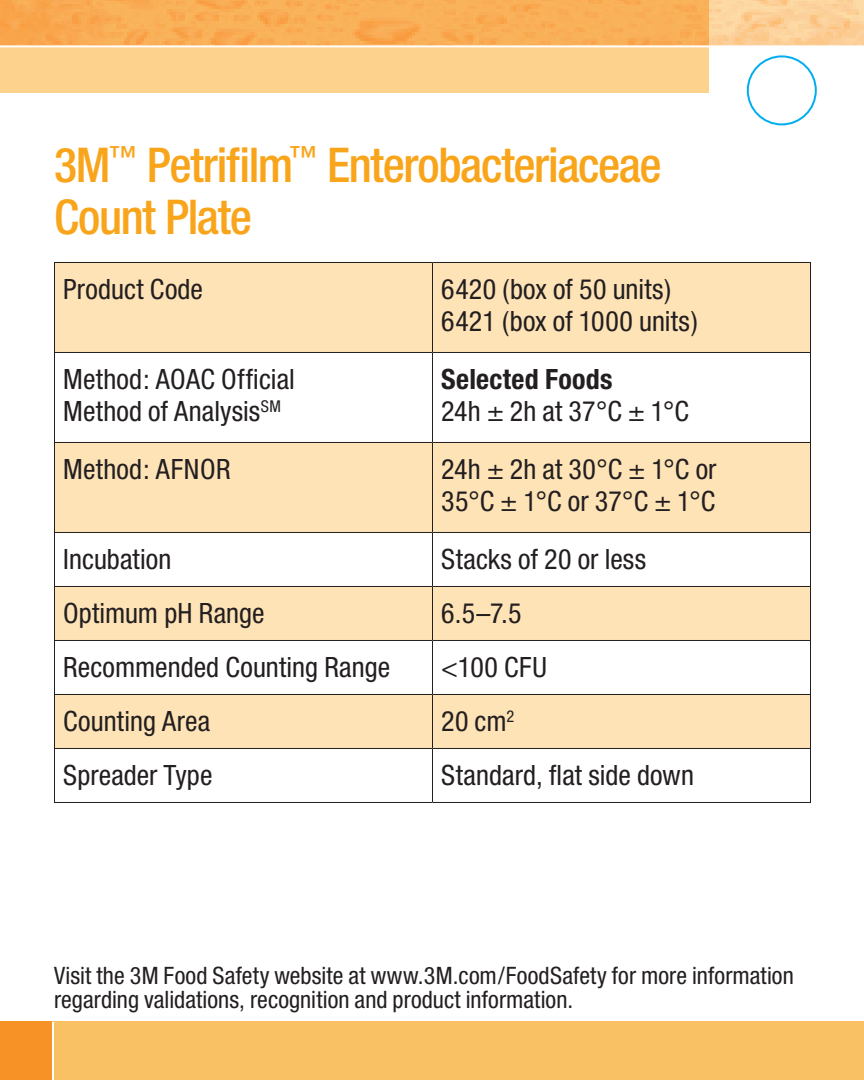
<style>
.page{position:relative;width:864px;height:1080px;background:#fff}
.page>*{position:absolute;margin:0;border:0;box-sizing:border-box;transform-origin:0 0}
.BACK_SIDE_GREEN_LINE{font:500 condensed 48px/52px "Helvetica Neue";letter-spacing:-.03em;color:#f9a51b}
.t1{font:condensed 28px/32px "Helvetica Neue";letter-spacing:.005em;color:#231f20}
.t2{font:700 condensed 28px "Helvetica Neue";letter-spacing:.01em;color:#231f20}
.t3{font:condensed 24px/24px "Helvetica Neue";letter-spacing:.005em;color:#231f20}
</style>
<div class="page">
<div style="left:0;top:1022px;width:864px;height:58px;background:#fac164"></div>
<div style="left:0;top:1022px;width:52px;height:58px;background:#f69226"></div>
<hr style="left:52px;top:1022px;width:2px;height:58px;background:#fff">
<div style="left:0;top:0;width:709px;height:92px;background:#fcd28d"></div>
<img style="left:0;top:0;width:864px;height:45px">
<hr style="left:0;top:45px;width:864px;height:2px;background:#fff">
<svg style="left:55px;top:263px;width:755px;height:485px;fill:#fee3b7"></svg>
<hr style="left:54px;top:263px;width:1px;height:89px;background:#231f20">
<hr style="left:54px;top:262px;width:378px;height:1px;background:#231f20">
<hr style="left:54px;top:352px;width:378px;height:1px;background:#231f20">
<hr style="left:432px;top:263px;width:1px;height:89px;background:#231f20">
<hr style="left:432px;top:262px;width:379px;height:1px;background:#231f20">
<hr style="left:810px;top:263px;width:1px;height:89px;background:#231f20">
<hr style="left:432px;top:352px;width:379px;height:1px;background:#231f20">
<hr style="left:54px;top:353px;width:1px;height:89px;background:#231f20">
<hr style="left:432px;top:353px;width:1px;height:89px;background:#231f20">
<hr style="left:810px;top:353px;width:1px;height:89px;background:#231f20">
<hr style="left:54px;top:443px;width:1px;height:89px;background:#231f20">
<hr style="left:54px;top:442px;width:378px;height:1px;background:#231f20">
<hr style="left:432px;top:443px;width:1px;height:89px;background:#231f20">
<hr style="left:432px;top:442px;width:379px;height:1px;background:#231f20">
<hr style="left:810px;top:443px;width:1px;height:89px;background:#231f20">
<hr style="left:54px;top:533px;width:1px;height:53px;background:#231f20">
<hr style="left:54px;top:532px;width:378px;height:1px;background:#231f20">
<hr style="left:432px;top:533px;width:1px;height:53px;background:#231f20">
<hr style="left:432px;top:532px;width:379px;height:1px;background:#231f20">
<hr style="left:810px;top:533px;width:1px;height:53px;background:#231f20">
<hr style="left:54px;top:587px;width:1px;height:53px;background:#231f20">
<hr style="left:54px;top:586px;width:378px;height:1px;background:#231f20">
<hr style="left:432px;top:587px;width:1px;height:53px;background:#231f20">
<hr style="left:432px;top:586px;width:379px;height:1px;background:#231f20">
<hr style="left:810px;top:587px;width:1px;height:53px;background:#231f20">
<hr style="left:54px;top:641px;width:1px;height:53px;background:#231f20">
<hr style="left:54px;top:640px;width:378px;height:1px;background:#231f20">
<hr style="left:432px;top:641px;width:1px;height:53px;background:#231f20">
<hr style="left:432px;top:640px;width:379px;height:1px;background:#231f20">
<hr style="left:810px;top:641px;width:1px;height:53px;background:#231f20">
<hr style="left:54px;top:695px;width:1px;height:53px;background:#231f20">
<hr style="left:54px;top:694px;width:378px;height:1px;background:#231f20">
<hr style="left:432px;top:695px;width:1px;height:53px;background:#231f20">
<hr style="left:432px;top:694px;width:379px;height:1px;background:#231f20">
<hr style="left:810px;top:695px;width:1px;height:53px;background:#231f20">
<hr style="left:54px;top:749px;width:1px;height:53px;background:#231f20">
<hr style="left:54px;top:748px;width:378px;height:1px;background:#231f20">
<hr style="left:54px;top:802px;width:378px;height:1px;background:#231f20">
<hr style="left:432px;top:749px;width:1px;height:53px;background:#231f20">
<hr style="left:432px;top:748px;width:379px;height:1px;background:#231f20">
<hr style="left:810px;top:749px;width:1px;height:53px;background:#231f20">
<hr style="left:432px;top:802px;width:379px;height:1px;background:#231f20">
<div style="left:747px;top:55px;width:70px;height:70px;border:2px solid #00aeef;border-radius:50%"></div>
<p class="BACK_SIDE_GREEN_LINE" style="left:54px;top:138px;width:609px">3M<sup>™</sup> Petrifilm<sup>™</sup> Enterobacteriaceae<br>Count Plate</p>
<p class="t1" style="left:63px;top:273px;width:141px">Product Code</p>
<p class="t1" style="left:441px;top:273px;width:232px">6420 (box of 50 units)</p>
<p class="t1" style="left:441px;top:305px;width:258px">6421 (box of 1000 units)</p>
<p class="t1" style="left:63px;top:363px;width:233px">Method: AOAC Official<br>Method of Analysis<sup>SM</sup></p>
<p class="t2" style="left:441px;top:362px;width:173px">Selected Foods</p>
<p class="t1" style="left:441px;top:395px;width:250px">24h ± 2h at 37°C ± 1°C</p>
<p class="t1" style="left:63px;top:453px;width:169px">Method: AFNOR</p>
<p class="t1" style="left:441px;top:453px;width:277px">24h ± 2h at 30°C ± 1°C or<br>35°C ± 1°C or 37°C ± 1°C</p>
<p class="t1" style="left:63px;top:543px;width:110px">Incubation</p>
<p class="t1" style="left:441px;top:543px;width:207px">Stacks of 20 or less</p>
<p class="t1" style="left:63px;top:597px;width:203px">Optimum pH Range</p>
<p class="t1" style="left:441px;top:597px;width:82px">6.5–7.5</p>
<p class="t1" style="left:63px;top:651px;width:329px">Recommended Counting Range</p>
<p class="t1" style="left:441px;top:651px;width:107px">&lt;100 CFU</p>
<p class="t1" style="left:63px;top:705px;width:149px">Counting Area</p>
<p class="t1" style="left:441px;top:705px;width:75px">20 cm<sup>2</sup></p>
<p class="t1" style="left:63px;top:759px;width:151px">Spreader Type</p>
<p class="t1" style="left:441px;top:759px;width:254px">Standard, flat side down</p>
<p class="t3" style="left:54px;top:963px;width:741px">Visit the 3M Food Safety website at www.3M.com/FoodSafety for more information regarding validations, recognition and product information.</p>
</div>
